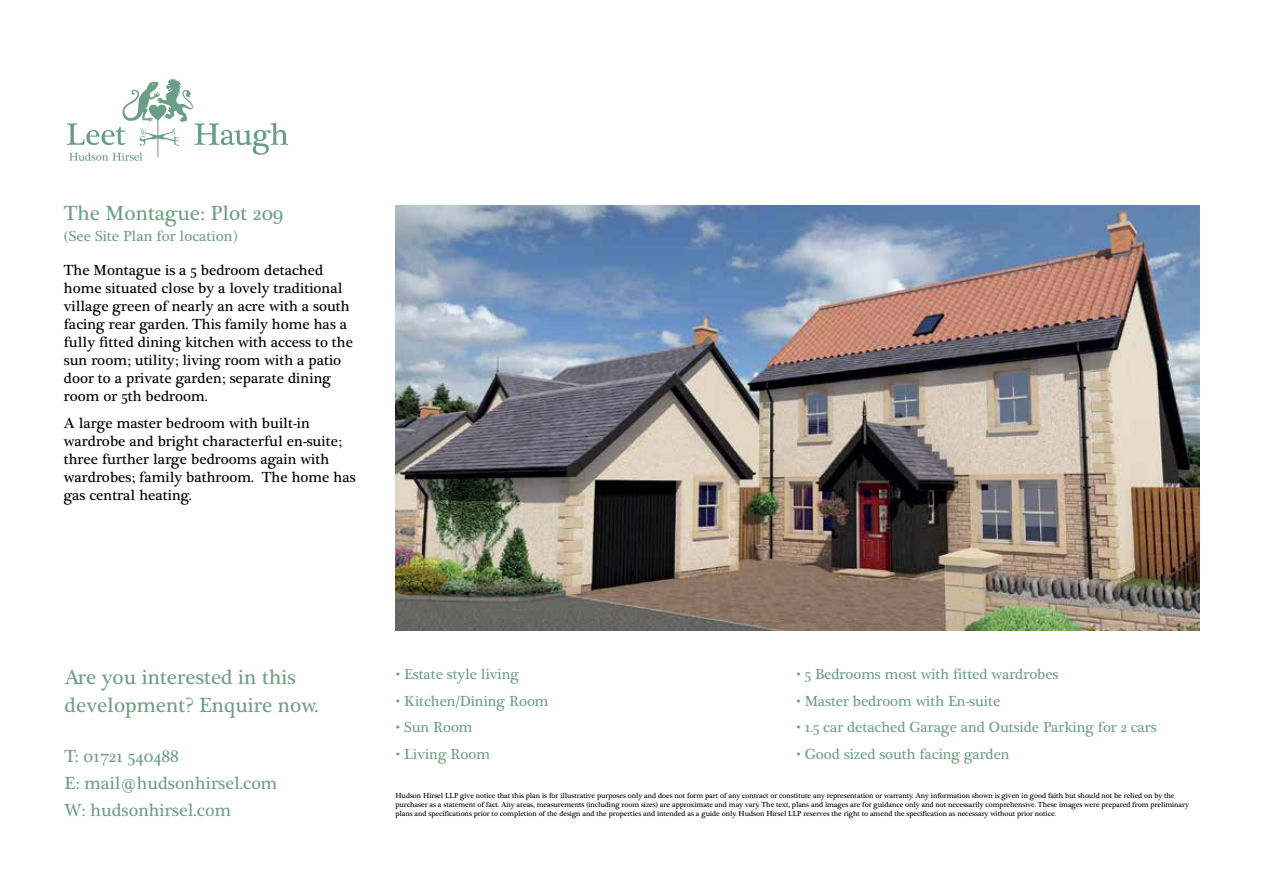
<style>
.page{position:relative;width:1263px;height:893px;background:#fff}
.page>*{position:absolute;margin:0;border:0;box-sizing:border-box;transform-origin:0 0}
.t1{font:21px/28.5px "Plantagenet Cherokee";color:#71a087}
.t2{font:18px/27px "Plantagenet Cherokee";color:#71a087}
.t3{font:15px/18px "Plantagenet Cherokee";color:#000}
.t4{font:15px "Plantagenet Cherokee";letter-spacing:-.005em;color:#71a087}
.t5{font:7.5px/9.3px "Plantagenet Cherokee";letter-spacing:-.01em;color:#000}
</style>
<div class="page">
<svg style="left:67px;top:79px;width:221px;height:82px"></svg>
<img style="left:395px;top:205px;width:804px;height:425px">
<h1 class="t1" style="left:64px;top:199px;width:221px">The Montague: Plot 209</h1>
<h3 class="t4" style="left:64px;top:227px;width:176px">(See Site Plan for location)</h3>
<p class="t3" style="left:64px;top:262px;width:291px">The Montague is a 5 bedroom detached home situated close by a lovely traditional village green of nearly an acre with a south facing rear garden. This family home has a fully fitted dining kitchen with access to the sun room; utility; living room with a patio door to a private garden; separate dining room or 5th bedroom.</p>
<h3 class="t3" style="left:64px;top:414px;width:293px">A large master bedroom with built-in wardrobe and bright characterful en-suite; three further large bedrooms again with wardrobes; family bathroom. The home has gas central heating.</h3>
<h1 class="t1" style="left:65px;top:663px;width:255px">Are you interested in this development? Enquire now.</h1>
<h2 class="t2" style="left:65px;top:743px;width:214px">T: 01721 540488<br>E: mail@hudsonhirsel.com<br>W: hudsonhirsel.com</h2>
<h3 class="t4" style="left:395px;top:665px;width:125px">• Estate style living</h3>
<h3 class="t4" style="left:395px;top:692px;width:155px">• Kitchen/Dining Room</h3>
<h3 class="t4" style="left:395px;top:718px;width:79px">• Sun Room</h3>
<h3 class="t4" style="left:395px;top:745px;width:96px">• Living Room</h3>
<h3 class="t4" style="left:796px;top:665px;width:264px">• 5 Bedrooms most with fitted wardrobes</h3>
<h3 class="t4" style="left:796px;top:692px;width:206px">• Master bedroom with En-suite</h3>
<h3 class="t4" style="left:796px;top:718px;width:362px">• 1.5 car detached Garage and Outside Parking for 2 cars</h3>
<h3 class="t4" style="left:796px;top:745px;width:215px">• Good sized south facing garden</h3>
<p class="t5" style="left:395px;top:791px;width:795px">Hudson Hirsel LLP give notice that this plan is for illustrative purposes only and does not form part of any contract or constitute any representation or warranty. Any information shown is given in good faith but should not be relied on by the purchaser as a statement of fact. Any areas, measurements (including room sizes) are approximate and may vary. The text, plans and images are for guidance only and not necessarily comprehensive. These images were prepared from preliminary plans and specifications prior to completion of the design and the properties and intended as a guide only. Hudson Hirsel LLP reserves the right to amend the specification as necessary without prior notice.</p>
</div>
